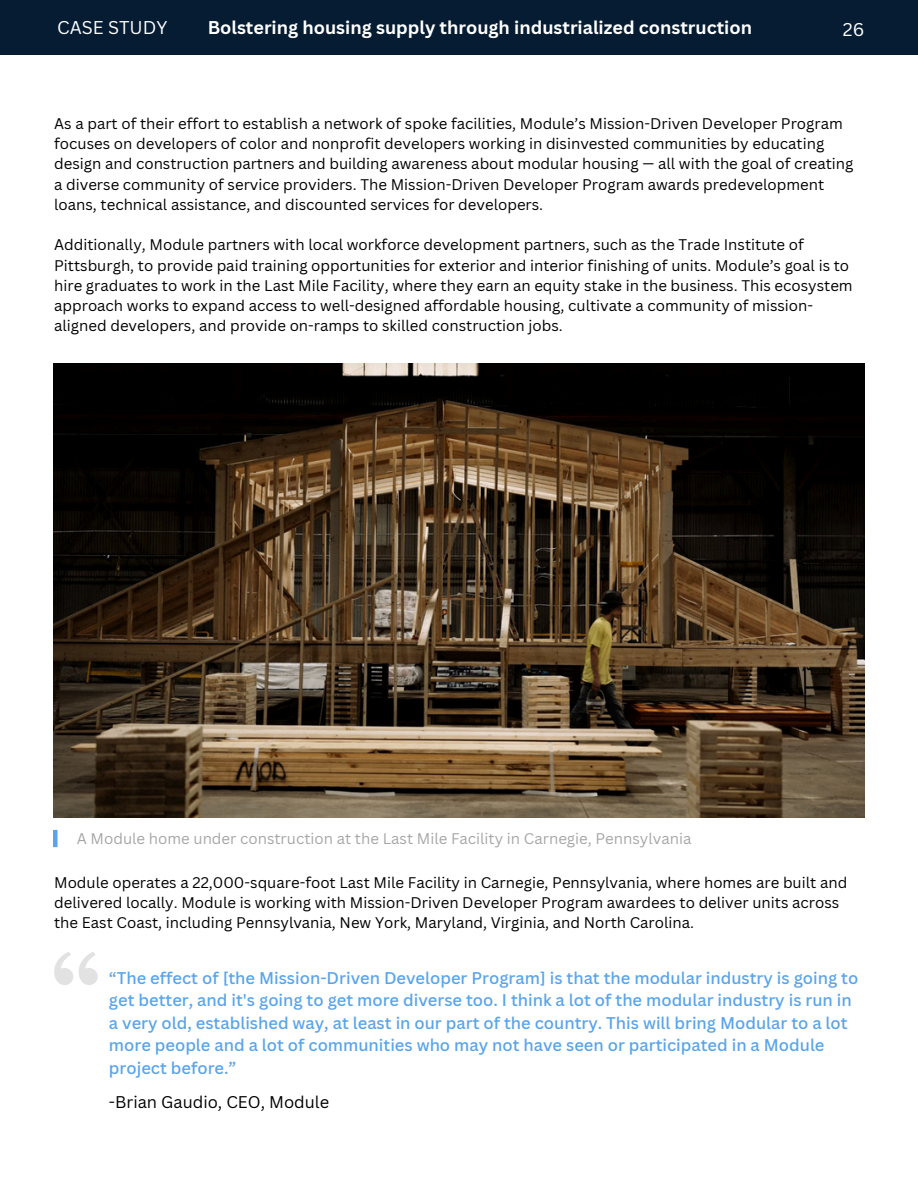
<style>
.page{position:relative;width:918px;height:1188px;background:#fff}
.page>*{position:absolute;margin:0;border:0;box-sizing:border-box;transform-origin:0 0}
.t1{font:700 18px "Canva Sans";color:#fff}
.t2{font:18px "Canva Sans";color:#fff}
.t3{font:500 16.5px/22.5px "Canva Sans";color:#59a4eb}
.t4{font:16.5px "Canva Sans";color:#000}
.t5{font:15px/20.2px "Canva Sans";color:#000}
.t6{font:15px "Canva Sans";color:#a6a6a6}
</style>
<div class="page">
<div style="left:0;top:0;width:918px;height:55px;background:#051c33"></div>
<svg style="left:54px;top:952px;width:44px;height:33px"></svg>
<img style="left:53px;top:364px;width:811px;height:453px">
<div style="left:53px;top:830px;width:5px;height:17px;background:#59a4eb"></div>
<p class="t2" style="left:57px;top:15px;width:112px">CASE STUDY</p>
<h2 class="t1" style="left:208px;top:15px;width:546px">Bolstering housing supply through industrialized construction</h2>
<p class="t2" style="left:843px;top:17px;width:23px">26</p>
<p class="t5" style="left:54px;top:113px;width:801px">As a part of their effort to establish a network of spoke facilities, Module’s Mission-Driven Developer Program focuses on developers of color and nonprofit developers working in disinvested communities by educating design and construction partners and building awareness about modular housing — all with the goal of creating a diverse community of service providers. The Mission-Driven Developer Program awards predevelopment loans, technical assistance, and discounted services for developers.</p>
<p class="t5" style="left:54px;top:234px;width:800px">Additionally, Module partners with local workforce development partners, such as the Trade Institute of Pittsburgh, to provide paid training opportunities for exterior and interior finishing of units. Module’s goal is to hire graduates to work in the Last Mile Facility, where they earn an equity stake in the business. This ecosystem approach works to expand access to well-designed affordable housing, cultivate a community of mission&shy;aligned developers, and provide on-ramps to skilled construction jobs.</p>
<p class="t6" style="left:77px;top:828px;width:616px">A Module home under construction at the Last Mile Facility in Carnegie, Pennsylvania</p>
<h1 class="t5" style="left:54px;top:872px;width:795px">Module operates a 22,000-square-foot Last Mile Facility in Carnegie, Pennsylvania, where homes are built and delivered locally. Module is working with Mission-Driven Developer Program awardees to deliver units across the East Coast, including Pennsylvania, New York, Maryland, Virginia, and North Carolina.</h1>
<p class="t3" style="left:109px;top:966px;width:751px">“The effect of [the Mission-Driven Developer Program] is that the modular industry is going to get better, and it's going to get more diverse too. I think a lot of the modular industry is run in a very old, established way, at least in our part of the country. This will bring Modular to a lot more people and a lot of communities who may not have seen or participated in a Module project before.”</p>
<p class="t4" style="left:109px;top:1090px;width:222px">-Brian Gaudio, CEO, Module</p>
</div>
